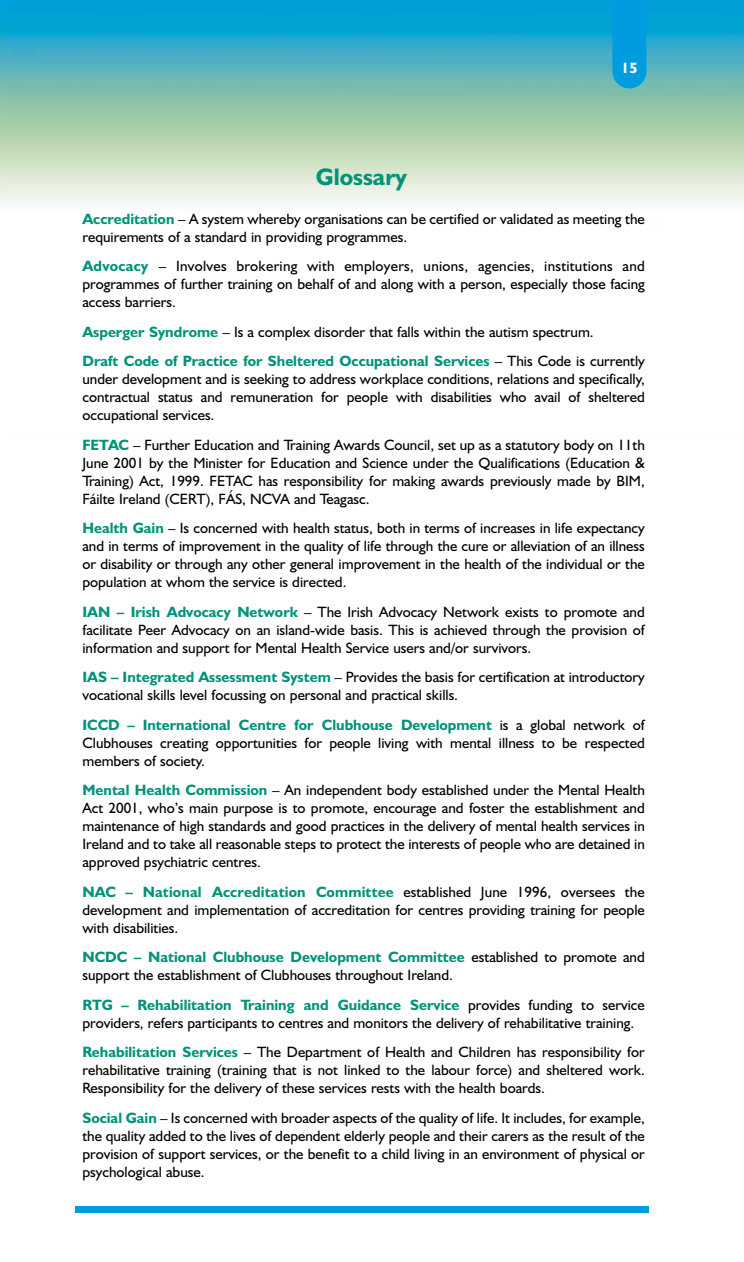
<style>
.page{position:relative;width:744px;height:1262px;background:#fff}
.page>*{position:absolute;margin:0;border:0;box-sizing:border-box;transform-origin:0 0}
.t1{font:700 24px "Humanist 521 BT";color:#009379}
.t2{font:15px/18px "Humanist 521 BT";color:#000;text-align:justify}
.t3{font:700 15px "Humanist 521 BT";color:#fff}
.s1{font-weight:700;color:#009379}
</style>
<div class="page">
<img style="left:6px;top:0;width:738px;height:206px">
<img style="left:0;top:0;width:6px;height:206px">
<div style="left:612px;top:0;width:34px;height:88px;background:#009ce0"></div>
<div style="left:75px;top:1206px;width:573px;height:6px;background:#009ce0"></div>
<p class="t3" style="left:621px;top:62px;width:18px">15</p>
<h1 class="t1" style="left:316px;top:167px;width:93px">Glossary</h1>
<p class="t2" style="left:82px;top:211px;width:564px"><span class="s1">Accreditation</span> – A system whereby organisations can be certified or validated as meeting the requirements of a standard in providing programmes.</p>
<p class="t2" style="left:82px;top:258px;width:564px"><span class="s1">Advocacy</span> – Involves brokering with employers, unions, agencies, institutions and programmes of further training on behalf of and along with a person, especially those facing access barriers.</p>
<p class="t2" style="left:82px;top:318px;width:564px;line-height:29.5px"><span class="s1">Asperger Syndrome</span> – Is a complex disorder that falls within the autism spectrum.<br><span class="s1">Draft Code of Practice for Sheltered Occupational Services</span> – This Code is currently</p>
<p class="t2" style="left:82px;top:371px;width:564px">under development and is seeking to address workplace conditions, relations and specifically, contractual status and remuneration for people with disabilities who avail of sheltered occupational services.</p>
<p class="t2" style="left:82px;top:437px;width:564px"><span class="s1">FETAC</span> – Further Education and Training Awards Council, set up as a statutory body on 11th June 2001 by the Minister for Education and Science under the Qualifications (Education &amp; Training) Act, 1999. FETAC has responsibility for making awards previously made by BIM, Fáilte Ireland (CERT), FÁS, NCVA and Teagasc.</p>
<p class="t2" style="left:82px;top:520px;width:564px"><span class="s1">Health Gain</span> – Is concerned with health status, both in terms of increases in life expectancy and in terms of improvement in the quality of life through the cure or alleviation of an illness or disability or through any other general improvement in the health of the individual or the population at whom the service is directed.</p>
<p class="t2" style="left:82px;top:604px;width:564px"><span class="s1">IAN – Irish Advocacy Network</span> – The Irish Advocacy Network exists to promote and facilitate Peer Advocacy on an island-wide basis. This is achieved through the provision of information and support for Mental Health Service users and/or survivors.</p>
<p class="t2" style="left:82px;top:669px;width:564px"><span class="s1">IAS – Integrated Assessment System</span> – Provides the basis for certification at introductory vocational skills level focussing on personal and practical skills.</p>
<p class="t2" style="left:82px;top:717px;width:564px"><span class="s1">ICCD – International Centre for Clubhouse Development</span> is a global network of Clubhouses creating opportunities for people living with mental illness to be respected members of society.</p>
<p class="t2" style="left:82px;top:782px;width:564px"><span class="s1">Mental Health Commission</span> – An independent body established under the Mental Health Act 2001, who’s main purpose is to promote, encourage and foster the establishment and maintenance of high standards and good practices in the delivery of mental health services in Ireland and to take all reasonable steps to protect the interests of people who are detained in approved psychiatric centres.</p>
<p class="t2" style="left:82px;top:884px;width:564px"><span class="s1">NAC – National Accreditation Committee</span> established June 1996, oversees the development and implementation of accreditation for centres providing training for people with disabilities.</p>
<p class="t2" style="left:82px;top:949px;width:564px"><span class="s1">NCDC – National Clubhouse Development Committee</span> established to promote and support the establishment of Clubhouses throughout Ireland.</p>
<p class="t2" style="left:82px;top:997px;width:564px"><span class="s1">RTG – Rehabilitation Training and Guidance Service</span> provides funding to service providers, refers participants to centres and monitors the delivery of rehabilitative training.</p>
<p class="t2" style="left:82px;top:1044px;width:564px"><span class="s1">Rehabilitation Services</span> – The Department of Health and Children has responsibility for rehabilitative training (training that is not linked to the labour force) and sheltered work.<br>Responsibility for the delivery of these services rests with the health boards.</p>
<p class="t2" style="left:82px;top:1110px;width:564px"><span class="s1">Social Gain</span> – Is concerned with broader aspects of the quality of life. It includes, for example, the quality added to the lives of dependent elderly people and their carers as the result of the provision of support services, or the benefit to a child living in an environment of physical or psychological abuse.</p>
</div>
